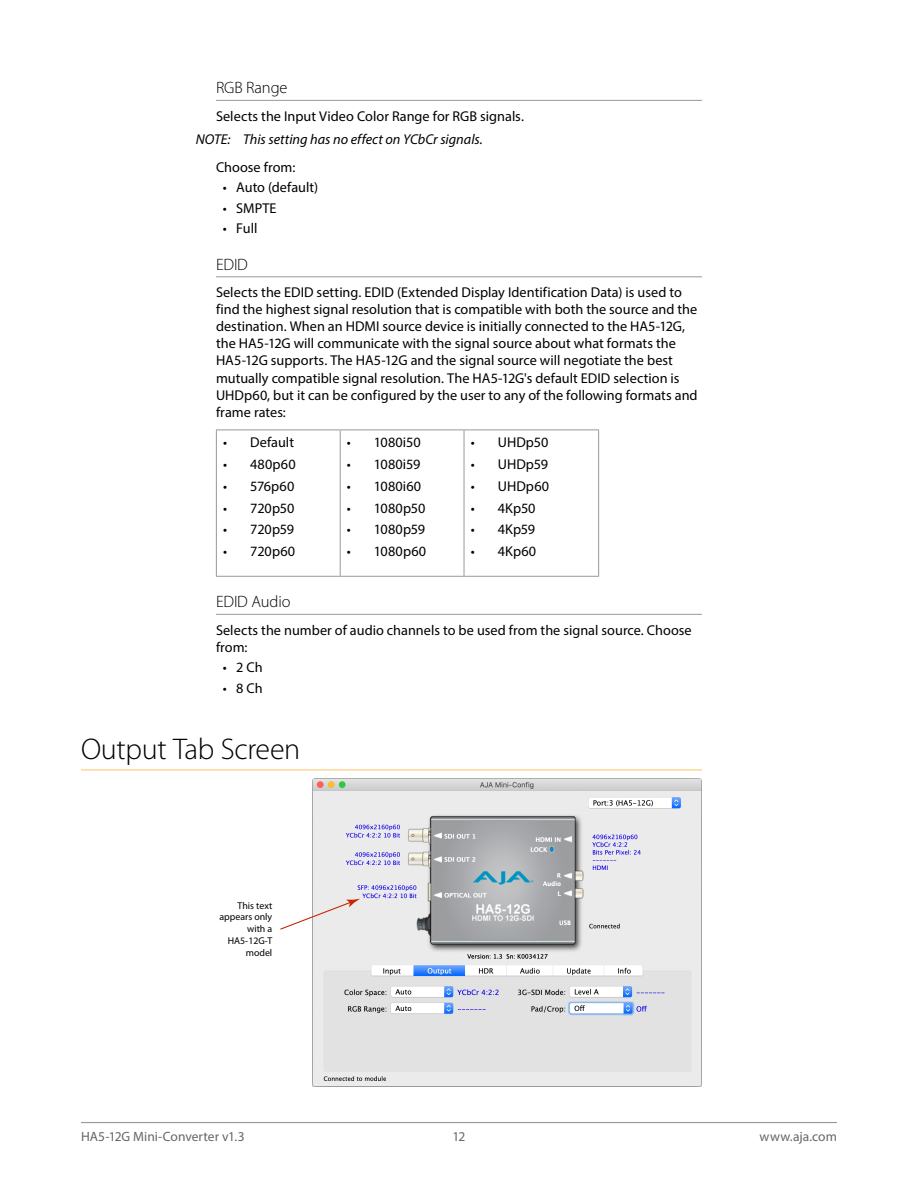
<style>
.page{position:relative;width:918px;height:1188px;background:#fff}
.page>*{position:absolute;margin:0;border:0;box-sizing:border-box;transform-origin:0 0}
._1Head{font:300 30px "Myriad Pro";letter-spacing:-.01em;color:#000}
._4Head{font:300 16.5px "Myriad Pro";letter-spacing:-.01em;color:#000}
.Body{font:14.25px/17.1px "Myriad Pro";color:#000}
.NOTE{font:italic 14.25px "Myriad Pro";color:#000}
.t1{font:13.5px "Myriad Pro";color:#666}
.t2{font:9.9px/11.9px "Myriad Pro";color:#000;text-align:right}
</style>
<div class="page">
<hr style="left:81px;top:1122px;width:756px;height:1px;background:#999">
<hr style="left:216px;top:100px;width:486px;height:1px;background:#999">
<hr style="left:216px;top:277px;width:486px;height:1px;background:#999">
<hr style="left:216px;top:614px;width:486px;height:1px;background:#999">
<hr style="left:81px;top:769px;width:621px;height:2px;background:#ffd699">
<hr style="left:216px;top:430px;width:124px;height:1px;background:#999">
<hr style="left:216px;top:430px;width:1px;height:146px;background:#999">
<hr style="left:340px;top:430px;width:124px;height:1px;background:#999">
<hr style="left:340px;top:430px;width:1px;height:146px;background:#999">
<hr style="left:464px;top:430px;width:135px;height:1px;background:#999">
<hr style="left:464px;top:430px;width:1px;height:146px;background:#999">
<hr style="left:598px;top:430px;width:1px;height:146px;background:#999">
<hr style="left:216px;top:576px;width:124px;height:1px;background:#999">
<hr style="left:340px;top:576px;width:124px;height:1px;background:#999">
<hr style="left:464px;top:576px;width:135px;height:1px;background:#999">
<img style="left:312px;top:779px;width:390px;height:307px">
<svg style="left:280px;top:899px;width:80px;height:32px"></svg>
<p class="_4Head" style="left:216px;top:79px;width:73px">RGB Range</p>
<p class="Body" style="left:216px;top:107px;width:310px">Selects the Input Video Color Range for RGB signals.</p>
<p class="NOTE" style="left:196px;top:131px;width:289px">NOTE: This setting has no effect on YCbCr signals.</p>
<p class="Body" style="left:216px;top:158px;width:81px">Choose from:</p>
<p class="Body" style="left:223px;top:179px;width:97px">• Auto (default)</p>
<p class="Body" style="left:223px;top:199px;width:55px">• SMPTE</p>
<p class="Body" style="left:223px;top:220px;width:36px">• Full</p>
<p class="_4Head" style="left:216px;top:255px;width:33px">EDID</p>
<p class="Body" style="left:216px;top:283px;width:483px">Selects the EDID setting. EDID (Extended Display Identification Data) is used to find the highest signal resolution that is compatible with both the source and the destination. When an HDMI source device is initially connected to the HA5-12G, the HA5-12G will communicate with the signal source about what formats the HA5-12G supports. The HA5-12G and the signal source will negotiate the best mutually compatible signal resolution. The HA5-12G's default EDID selection is UHDp60, but it can be configured by the user to any of the following formats and frame rates:</p>
<p class="Body" style="left:223px;top:434px;width:72px">• Default</p>
<p class="Body" style="left:223px;top:456px;width:74px">• 480p60</p>
<p class="Body" style="left:223px;top:477px;width:73px">• 576p60</p>
<p class="Body" style="left:223px;top:499px;width:73px">• 720p50</p>
<p class="Body" style="left:223px;top:521px;width:73px">• 720p59</p>
<p class="Body" style="left:223px;top:543px;width:74px">• 720p60</p>
<p class="Body" style="left:471px;top:434px;width:79px">• UHDp50</p>
<p class="Body" style="left:471px;top:456px;width:79px">• UHDp59</p>
<p class="Body" style="left:471px;top:477px;width:80px">• UHDp60</p>
<p class="Body" style="left:471px;top:499px;width:66px">• 4Kp50</p>
<p class="Body" style="left:471px;top:521px;width:66px">• 4Kp59</p>
<p class="Body" style="left:471px;top:543px;width:67px">• 4Kp60</p>
<p class="Body" style="left:347px;top:434px;width:75px">• 1080i50</p>
<p class="Body" style="left:347px;top:456px;width:75px">• 1080i59</p>
<p class="Body" style="left:347px;top:477px;width:76px">• 1080i60</p>
<p class="Body" style="left:347px;top:499px;width:80px">• 1080p50</p>
<p class="Body" style="left:347px;top:521px;width:80px">• 1080p59</p>
<p class="Body" style="left:347px;top:543px;width:81px">• 1080p60</p>
<p class="_4Head" style="left:216px;top:593px;width:76px">EDID Audio</p>
<p class="Body" style="left:216px;top:621px;width:477px">Selects the number of audio channels to be used from the signal source. Choose from:</p>
<p class="Body" style="left:223px;top:659px;width:41px">• 2 Ch</p>
<p class="Body" style="left:223px;top:679px;width:41px">• 8 Ch</p>
<p class="_1Head" style="left:81px;top:733px;width:221px">Output Tab Screen</p>
<p class="t2" style="left:219px;top:899px;width:54px">This text appears only with a<br>HA5-12G-T model</p>
<p class="t1" style="left:81px;top:1128px;width:165px">HA5-12G Mini-Converter v1.3</p>
<p class="t1" style="left:453px;top:1128px;width:14px">12</p>
<p class="t1" style="left:760px;top:1128px;width:79px">www.aja.com</p>
</div>
